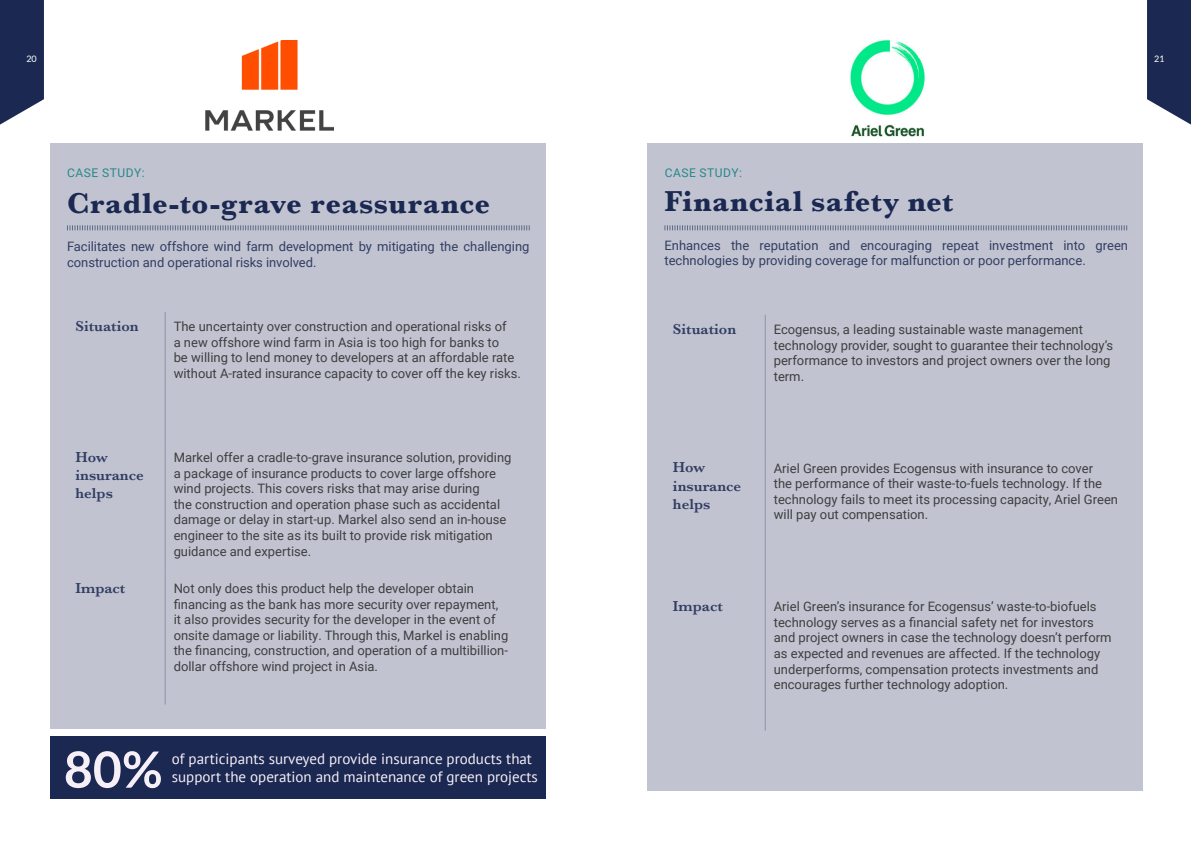
<style>
.page{position:relative;width:1191px;height:842px;background:#fff}
.page>*{position:absolute;margin:0;border:0;box-sizing:border-box;transform-origin:0 0}
.t1{font:700 50px "Lato";color:#f7eff7}
.t2{font:700 30px "Baskerville";letter-spacing:.02em;color:#1b2852}
.t3{font:15px/18px "PT Sans";color:#f8f1f8}
.t4{font:600 15px/18px "Baskerville";color:#323d63}
.t5{font:13px/15.6px "Roboto";color:#3e3e3f}
.t6{font:13px/15.6px "Roboto";color:#323d63}
.t7{font:12px "Roboto";letter-spacing:.045em;color:#27878a}
.t8{font:9px "Lato";color:#fff}
</style>
<div class="page">
<svg style="left:1147px;top:0;width:44px;height:125px"></svg>
<svg style="left:0;top:0;width:44px;height:125px"></svg>
<img style="left:206px;top:40px;width:127px;height:91px">
<img style="left:850px;top:40px;width:75px;height:96px">
<div style="left:51px;top:143px;width:495px;height:586px;background:#bbbecb"></div>
<div style="left:51px;top:736px;width:495px;height:63px;background:#1b2852"></div>
<svg style="left:67px;top:225px;width:463px;height:5px"></svg>
<div style="left:647px;top:143px;width:496px;height:648px;background:#bbbecb"></div>
<hr style="left:764px;top:315px;width:1px;height:138px;background:#8d93a8">
<hr style="left:764px;top:453px;width:1px;height:139px;background:#8d93a8">
<hr style="left:764px;top:592px;width:1px;height:138px;background:#8d93a8">
<svg style="left:664px;top:225px;width:463px;height:5px"></svg>
<hr style="left:165px;top:312px;width:1px;height:131px;background:#8d93a8">
<hr style="left:165px;top:443px;width:1px;height:131px;background:#8d93a8">
<hr style="left:165px;top:574px;width:1px;height:130px;background:#8d93a8">
<p class="t8" style="left:26px;top:53px;width:12px">20</p>
<p class="t7" style="left:67px;top:167px;width:79px">CASE STUDY:</p>
<h2 class="t2" style="left:67px;top:192px;width:424px">Cradle-to-grave reassurance</h2>
<p class="t6" style="left:67px;top:239px;width:464px">Facilitates new offshore wind farm development by mitigating the challenging construction and operational risks involved.</p>
<p class="t4" style="left:75px;top:317px;width:65px">Situation</p>
<p class="t5" style="left:174px;top:319px;width:349px">The uncertainty over construction and operational risks of<br>a new offshore wind farm in Asia is too high for banks to<br>be willing to lend money to developers at an affordable rate without A-rated insurance capacity to cover off the key risks.</p>
<p class="t4" style="left:75px;top:449px;width:70px">How insurance helps</p>
<p class="t5" style="left:174px;top:450px;width:339px">Markel offer a cradle-to-grave insurance solution, providing a package of insurance products to cover large offshore wind projects. This covers risks that may arise during<br>the construction and operation phase such as accidental damage or delay in start-up. Markel also send an in-house engineer to the site as its built to provide risk mitigation guidance and expertise.</p>
<p class="t4" style="left:75px;top:580px;width:51px">Impact</p>
<p class="t5" style="left:174px;top:581px;width:336px">Not only does this product help the developer obtain financing as the bank has more security over repayment, it also provides security for the developer in the event of onsite damage or liability. Through this, Markel is enabling the financing, construction, and operation of a multibillion&shy;dollar offshore wind project in Asia.</p>
<h1 class="t1" style="left:64px;top:741px;width:100px">80%</h1>
<p class="t3" style="left:172px;top:751px;width:367px">of participants surveyed provide insurance products that support the operation and maintenance of green projects</p>
<p class="t8" style="left:1154px;top:53px;width:12px">21</p>
<p class="t7" style="left:664px;top:167px;width:79px">CASE STUDY:</p>
<h2 class="t2" style="left:664px;top:191px;width:290px">Financial safety net</h2>
<p class="t6" style="left:664px;top:238px;width:465px">Enhances the reputation and encouraging repeat investment into green technologies by providing coverage for malfunction or poor performance.</p>
<p class="t4" style="left:673px;top:320px;width:65px">Situation</p>
<p class="t5" style="left:773px;top:322px;width:341px">Ecogensus, a leading sustainable waste management technology provider, sought to guarantee their technology’s performance to investors and project owners over the long term.</p>
<p class="t4" style="left:673px;top:460px;width:70px">How insurance helps</p>
<p class="t5" style="left:773px;top:461px;width:346px">Ariel Green provides Ecogensus with insurance to cover<br>the performance of their waste-to-fuels technology. If the technology fails to meet its processing capacity, Ariel Green will pay out compensation.</p>
<p class="t4" style="left:673px;top:598px;width:51px">Impact</p>
<p class="t5" style="left:773px;top:599px;width:339px">Ariel Green’s insurance for Ecogensus’ waste-to-biofuels technology serves as a financial safety net for investors and project owners in case the technology doesn’t perform as expected and revenues are affected. If the technology underperforms, compensation protects investments and encourages further technology adoption.</p>
</div>
